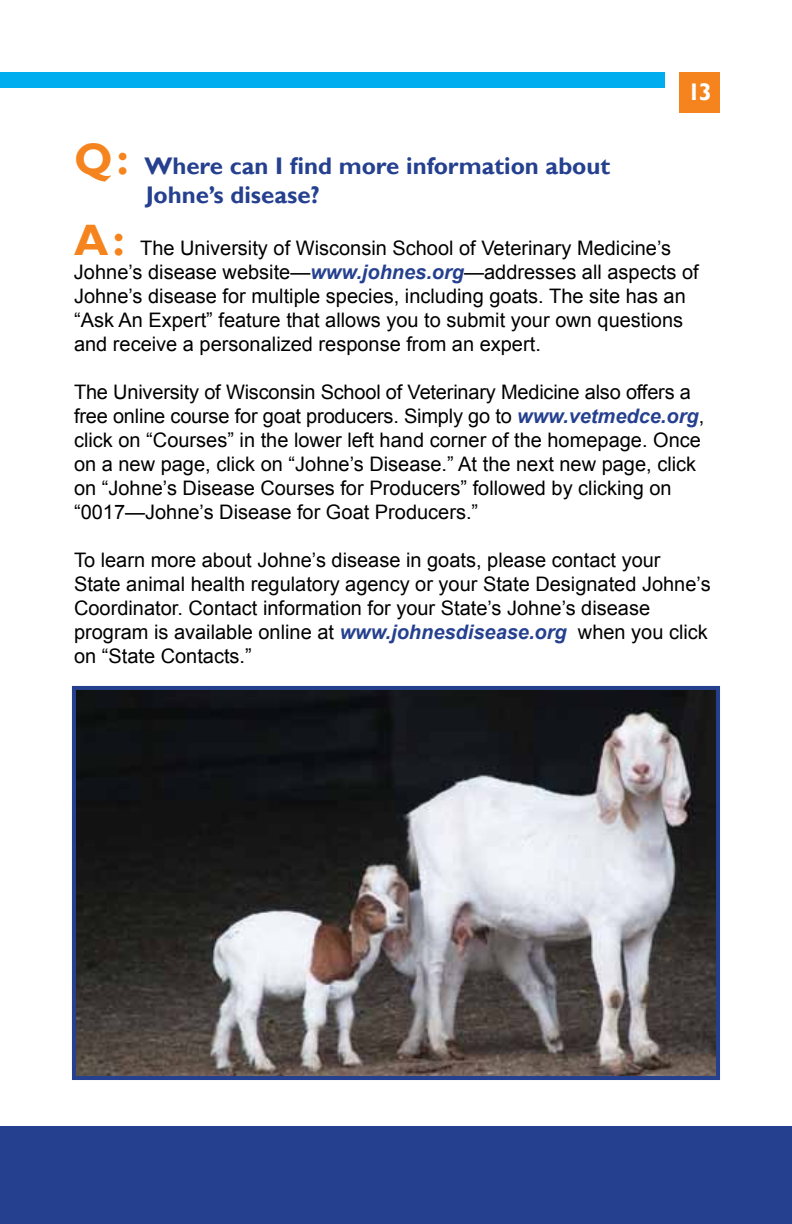
<style>
.page{position:relative;width:792px;height:1224px;background:#fff}
.page>*{position:absolute;margin:0;border:0;box-sizing:border-box;transform-origin:0 0}
.t1{font:700 24px/28.8px "Gill Sans";color:#25408f}
.t2{font:700 24px "Gill Sans";color:#fff}
.t3{font:20px/24px "Arial";color:#000}
.s1{font-size:44px;color:#f5841f}
.s2{font-family:"Gill Sans";font-weight:700;font-size:44px;color:#f5841f}
.s3{font-weight:700;font-style:italic;color:#25408f}
</style>
<div class="page">
<img style="left:77px;top:691px;width:638px;height:384px">
<div style="left:72px;top:686px;width:648px;height:394px;border:4px solid #25408f"></div>
<div style="left:0;top:1126px;width:792px;height:98px;background:#25408f"></div>
<div style="left:0;top:72px;width:664px;height:16px;background:#00aeef"></div>
<div style="left:679px;top:72px;width:41px;height:41px;background:#f5841f"></div>
<p class="t2" style="left:687px;top:78px;width:26px">13</p>
<p class="t1" style="left:146px;top:152px;width:466px;text-indent:-72px"><span class="s1">Q:</span> Where can I find more information about<br>Johne’s disease?</p>
<p class="t3" style="left:74px;top:237px;width:626px"><span class="s2">A:</span> The University of Wisconsin School of Veterinary Medicine’s Johne’s disease website—<span class="s3">www.johnes.org</span>—addresses all aspects of Johne’s disease for multiple species, including goats. The site has an “Ask An Expert” feature that allows you to submit your own questions and receive a personalized response from an expert.</p>
<p class="t3" style="left:74px;top:381px;width:632px">The University of Wisconsin School of Veterinary Medicine also offers a free online course for goat producers. Simply go to <span class="s3">www.vetmedce.org</span>, click on “Courses” in the lower left hand corner of the homepage. Once on a new page, click on “Johne’s Disease.” At the next new page, click on “Johne’s Disease Courses for Producers” followed by clicking on “0017—Johne’s Disease for Goat Producers.”</p>
<p class="t3" style="left:74px;top:549px;width:638px">To learn more about Johne’s disease in goats, please contact your State animal health regulatory agency or your State Designated Johne’s Coordinator. Contact information for your State’s Johne’s disease program is available online at <span class="s3">www.johnesdisease.org</span> when you click on “State Contacts.”</p>
</div>
